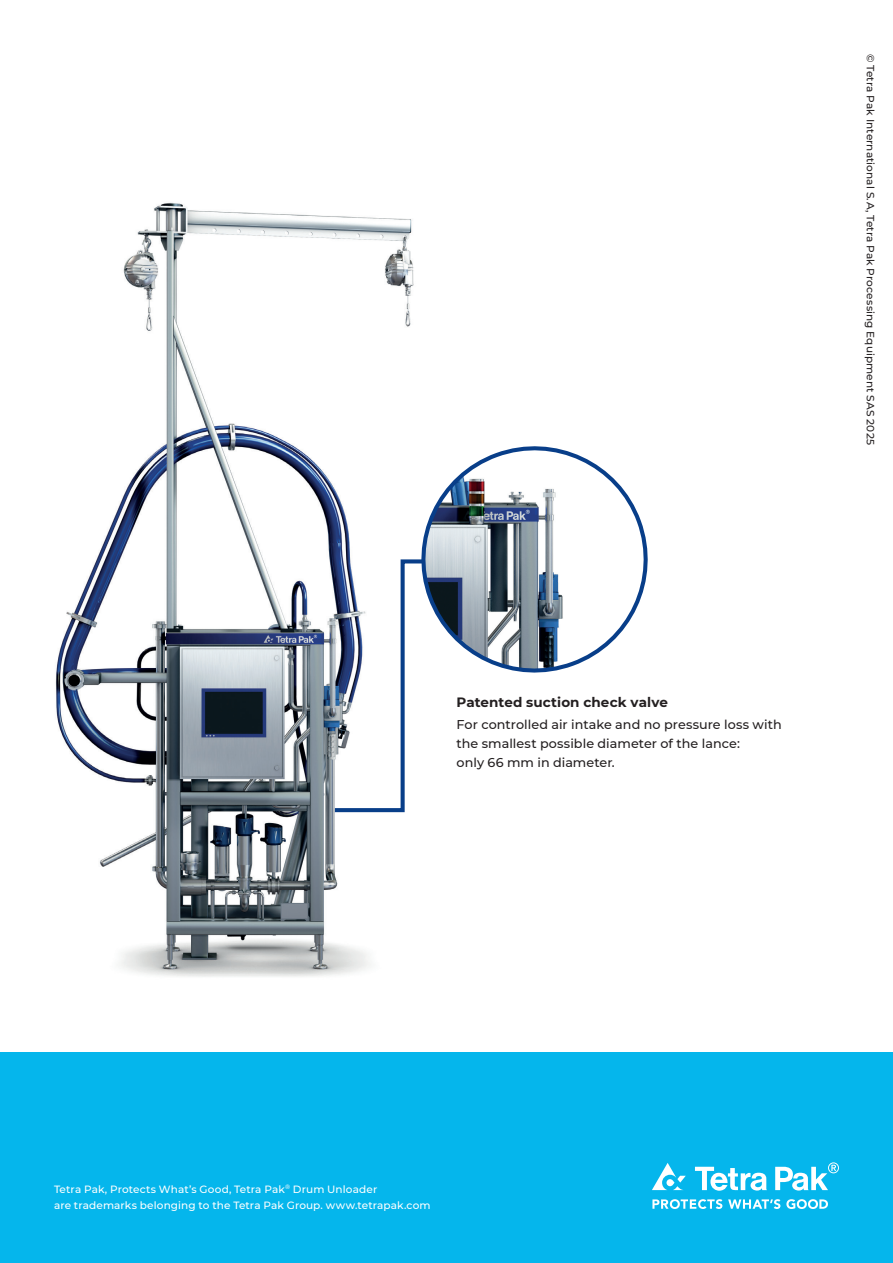
<style>
.page{position:relative;width:893px;height:1263px;background:#fff}
.page>*{position:absolute;margin:0;border:0;box-sizing:border-box;transform-origin:0 0}
.t1{font:700 13.5px "Montserrat";letter-spacing:.005em;color:#231f20}
.t2{font:500 12.75px/19.2px "Montserrat";letter-spacing:.005em;color:#231f20}
.t3{font:500 10.5px/15.8px "Montserrat";letter-spacing:.01em;color:#fff}
.t4{font:500 10.5px "Montserrat";letter-spacing:.01em;color:#231f20}
</style>
<div class="page">
<div style="left:0;top:1052px;width:893px;height:211px;background:#05b6ec"></div>
<svg style="left:652px;top:1199px;width:70px;height:10px"></svg>
<svg style="left:728px;top:1199px;width:52px;height:10px"></svg>
<svg style="left:786px;top:1199px;width:42px;height:10px"></svg>
<svg style="left:695px;top:1167px;width:72px;height:24px"></svg>
<svg style="left:652px;top:1163px;width:34px;height:27px"></svg>
<svg style="left:775px;top:1162px;width:64px;height:29px"></svg>
<img style="left:55px;top:202px;width:359px;height:775px">
<svg style="left:331px;top:557px;width:83px;height:257px"></svg>
<svg style="left:409px;top:434px;width:239px;height:251px"></svg>
<p class="t4" style="left:878px;top:54px;width:393px;rotate:90deg">© Tetra Pak International S.A, Tetra Pak Processing Equipment SAS 2025</p>
<p class="t1" style="left:456px;top:693px;width:213px">Patented suction check valve</p>
<p class="t2" style="left:456px;top:714px;width:327px">For controlled air intake and no pressure loss with the smallest possible diameter of the lance:<br>only 66 mm in diameter.</p>
<p class="t3" style="left:54px;top:1181px;width:378px">Tetra Pak, Protects What’s Good, Tetra Pak<sup>®</sup> Drum Unloader<br>are trademarks belonging to the Tetra Pak Group. www.tetrapak.com</p>
</div>
